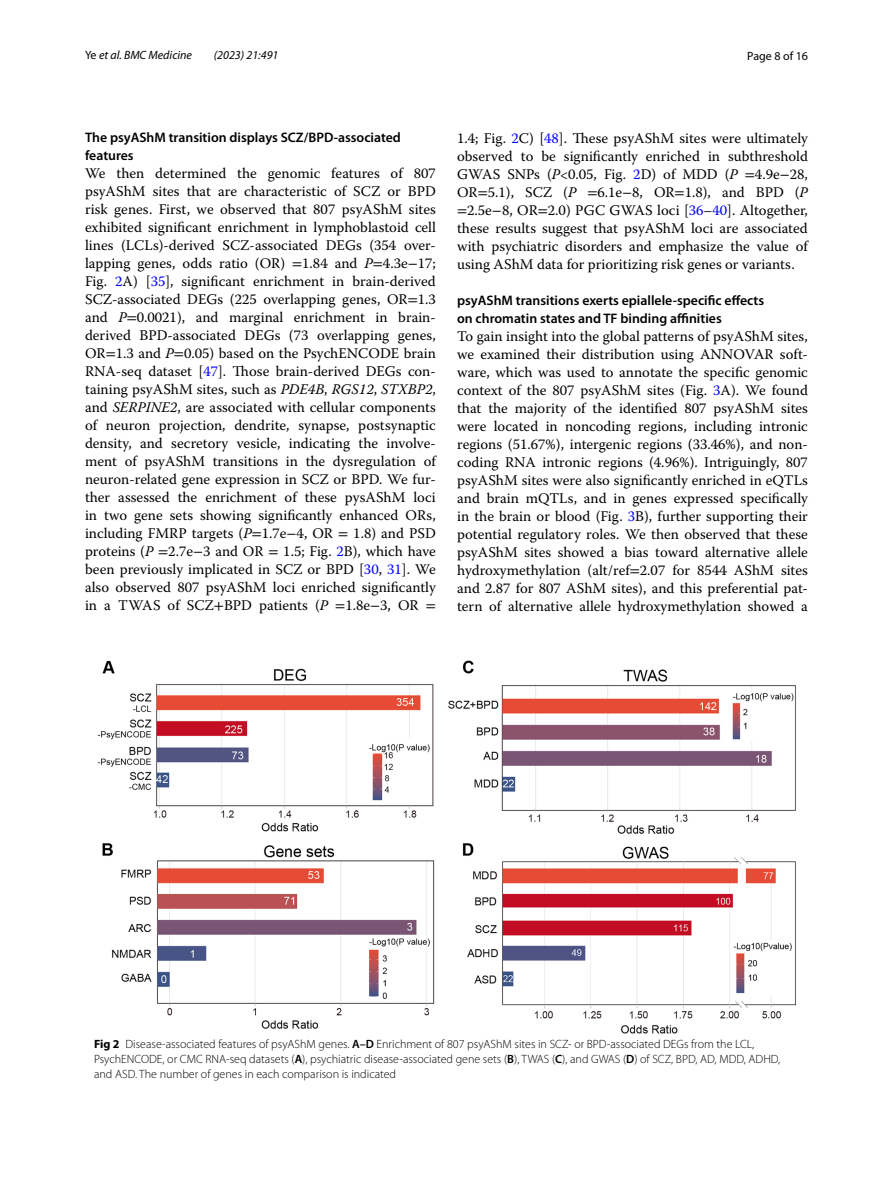
<style>
.page{position:relative;width:893px;height:1187px;background:#fff}
.page>*{position:absolute;margin:0;border:0;box-sizing:border-box;transform-origin:0 0}
.t1{font:14.7px/18px "Warnock Pro";color:#000;text-align:justify}
.t2{font:600 13.8px/18px "Myriad Pro";color:#000}
.t3{font:300 12px/15px "Myriad Pro";color:#000}
.t4{font:italic 12px "Myriad Pro";color:#000}
.t5{font:12px "Myriad Pro";color:#000}
.s1{font-style:normal}
.s2{font-family:"STIX"}
.s3{font-style:italic}
.s4{color:#00f}
.s5{font-weight:700}
.s6{font-weight:600}
</style>
<div class="page">
<img style="left:97px;top:660px;width:700px;height:372px">
<p class="t4" style="left:85px;top:48px;width:108px"><span class="s1">Ye</span> et al. BMC Medicine</p>
<p class="t4" style="left:214px;top:48px;width:66px">(2023) 21:491</p>
<p class="t5" style="left:747px;top:48px;width:62px">Page 8 of 16</p>
<p class="t2" style="left:85px;top:128px;width:317px">The psyAShM transition displays SCZ/BPD‑associated features</p>
<p class="t1" style="left:85px;top:164px;width:352px">We then determined the genomic features of 807 psyAShM sites that are characteristic of SCZ or BPD risk genes. First, we observed that 807 psyAShM sites exhibited significant enrichment in lymphoblastoid cell lines (LCLs)-derived SCZ-associated DEGs (354 over&shy;lapping genes, odds ratio (OR) <span class="s2">=</span>1.84 and <span class="s3">P</span><span class="s2">=</span>4.3e<span class="s2">−</span>17; Fig. <span class="s4">2</span>A) [<span class="s4">35</span>], significant enrichment in brain-derived SCZ-associated DEGs (225 overlapping genes, OR<span class="s2">=</span>1.3 and <span class="s3">P</span><span class="s2">=</span>0.0021), and marginal enrichment in brain&shy;derived BPD-associated DEGs (73 overlapping genes, OR<span class="s2">=</span>1.3 and <span class="s3">P</span><span class="s2">=</span>0.05) based on the PsychENCODE brain RNA-seq dataset [<span class="s4">47</span>]. Those brain-derived DEGs con&shy;taining psyAShM sites, such as <span class="s3">PDE4B</span>, <span class="s3">RGS12</span>, <span class="s3">STXBP2</span>, and <span class="s3">SERPINE2</span>, are associated with cellular components of neuron projection, dendrite, synapse, postsynaptic density, and secretory vesicle, indicating the involve&shy;ment of psyAShM transitions in the dysregulation of neuron-related gene expression in SCZ or BPD. We fur&shy;ther assessed the enrichment of these pysAShM loci in two gene sets showing significantly enhanced ORs, including FMRP targets (<span class="s3">P</span><span class="s2">=</span>1.7e<span class="s2">−</span>4, OR <span class="s2">=</span> 1.8) and PSD proteins (<span class="s3">P</span> <span class="s2">=</span>2.7e<span class="s2">−</span>3 and OR <span class="s2">=</span> 1.5; Fig. <span class="s4">2</span>B), which have been previously implicated in SCZ or BPD [<span class="s4">30</span>, <span class="s4">31</span>]. We also observed 807 psyAShM loci enriched significantly in a TWAS of SCZ<span class="s2">+</span>BPD patients (<span class="s3">P</span> <span class="s2">=</span>1.8e<span class="s2">−</span>3, OR <span class="s2">=</span></p>
<p class="t1" style="left:457px;top:128px;width:352px">1.4; Fig. <span class="s4">2</span>C) [<span class="s4">48</span>]. These psyAShM sites were ultimately observed to be significantly enriched in subthreshold GWAS SNPs (<span class="s3">P</span>&lt;0.05, Fig. <span class="s4">2</span>D) of MDD (<span class="s3">P</span> <span class="s2">=</span>4.9e<span class="s2">−</span>28, OR<span class="s2">=</span>5.1), SCZ (<span class="s3">P</span> <span class="s2">=</span>6.1e<span class="s2">−</span>8, OR<span class="s2">=</span>1.8), and BPD (<span class="s3">P </span><span class="s2">=</span>2.5e<span class="s2">−</span>8, OR<span class="s2">=</span>2.0) PGC GWAS loci [<span class="s4">36</span>–<span class="s4">40</span>]. Altogether, these results suggest that psyAShM loci are associated with psychiatric disorders and emphasize the value of using AShM data for prioritizing risk genes or variants.</p>
<p class="t2" style="left:457px;top:291px;width:309px">psyAShM transitions exerts epiallele‑specific effects on chromatin states and TF binding affinities</p>
<p class="t1" style="left:457px;top:326px;width:352px">To gain insight into the global patterns of psyAShM sites, we examined their distribution using ANNOVAR soft&shy;ware, which was used to annotate the specific genomic context of the 807 psyAShM sites (Fig. <span class="s4">3</span>A). We found that the majority of the identified 807 psyAShM sites were located in noncoding regions, including intronic regions (51.67%), intergenic regions (33.46%), and non&shy;coding RNA intronic regions (4.96%). Intriguingly, 807 psyAShM sites were also significantly enriched in eQTLs and brain mQTLs, and in genes expressed specifically in the brain or blood (Fig. <span class="s4">3</span>B), further supporting their potential regulatory roles. We then observed that these psyAShM sites showed a bias toward alternative allele hydroxymethylation (alt/ref<span class="s2">=</span>2.07 for 8544 AShM sites and 2.87 for 807 AShM sites), and this preferential pat&shy;tern of alternative allele hydroxymethylation showed a</p>
<p class="t3" style="left:94px;top:1036px;width:688px"><span class="s5">Fig 2</span> Disease-associated features of psyAShM genes. <span class="s6">A–D</span> Enrichment of 807 psyAShM sites in SCZ- or BPD-associated DEGs from the LCL,<br>PsychENCODE, or CMC RNA-seq datasets (<span class="s6">A</span>), psychiatric disease-associated gene sets (<span class="s6">B</span>), TWAS (<span class="s6">C</span>), and GWAS (<span class="s6">D</span>) of SCZ, BPD, AD, MDD, ADHD, and ASD. The number of genes in each comparison is indicated</p>
</div>
